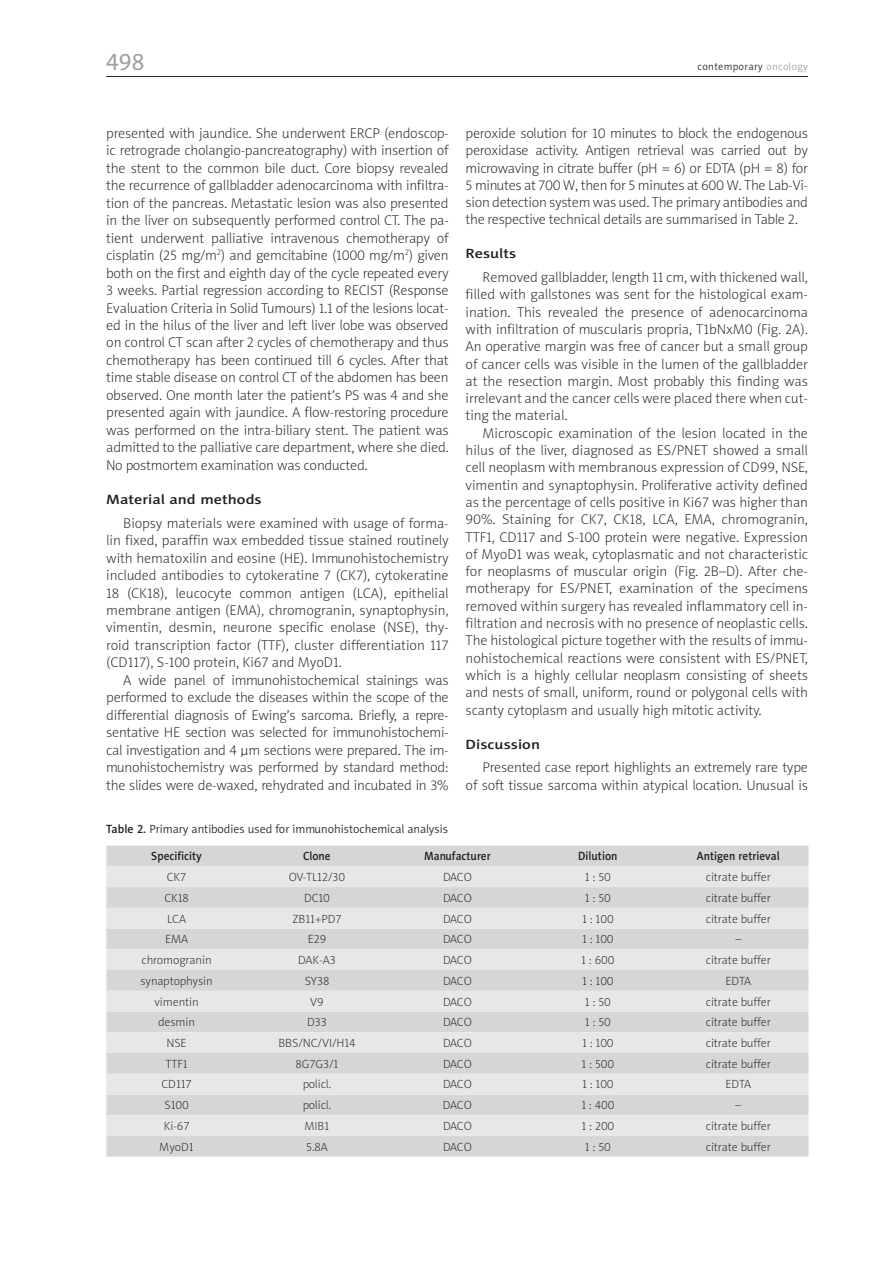
<style>
.page{position:relative;width:893px;height:1263px;background:#fff}
.page>*{position:absolute;margin:0;border:0;box-sizing:border-box;transform-origin:0 0}
.t1{font:24px "Naomi Sans EFN";color:#9d9fa2}
.t2{font:14.25px/17.4px "Naomi Sans EFN Thin";letter-spacing:-.01em;color:#231f20;text-align:justify}
.t3{font:13.5px "Naomi Sans EFN Medium";color:#231f20;scale:1.2 1}
.t4{font:12px "Naomi Sans EFN Thin";color:#231f20}
.t5{font:12px "Naomi Sans EFN Light";color:#231f20}
.t6{font:12px "Naomi Sans EFN Medium";color:#231f20;scale:.95 1}
.t7{font:10.5px "Naomi Sans EFN Light";letter-spacing:.03em;color:#231f20}
.s1{color:#9d9fa2}
.s2{font-family:"Naomi Sans EFN Medium"}
</style>
<div class="page">
<hr style="left:106px;top:76px;width:702px;height:1px;background:#231f20">
<div style="left:106px;top:845px;width:702px;height:312px;background:#d5d6d8"></div>
<svg style="left:106px;top:866px;width:702px;height:270px;background:#dedfe1"></svg>
<h1 class="t1" style="left:106px;top:48px;width:40px">498</h1>
<p class="t7" style="left:697px;top:61px;width:112px">contemporary <span class="s1">oncology</span></p>
<p class="t2" style="left:106px;top:125px;width:344px">presented with jaundice. She underwent ERCP (endoscop&shy;ic retrograde cholangio-pancreatography) with insertion of the stent to the common bile duct. Core biopsy revealed the recurrence of gallbladder adenocarcinoma with infiltra&shy;tion of the pancreas. Metastatic lesion was also presented in the liver on subsequently performed control CT. The pa&shy;tient underwent palliative intravenous chemotherapy of cisplatin (25 mg/m<sup>2</sup>) and gemcitabine (1000 mg/m<sup>2</sup>) given both on the first and eighth day of the cycle repeated every 3 weeks. Partial regression according to RECIST (Response Evaluation Criteria in Solid Tumours) 1.1 of the lesions locat&shy;ed in the hilus of the liver and left liver lobe was observed on control CT scan after 2 cycles of chemotherapy and thus chemotherapy has been continued till 6 cycles. After that time stable disease on control CT of the abdomen has been observed. One month later the patient’s PS was 4 and she presented again with jaundice. A flow-restoring procedure was performed on the intra-biliary stent. The patient was admitted to the palliative care department, where she died.<br>No postmortem examination was conducted.</p>
<p class="t3" style="left:106px;top:491px;width:131px">Material and methods</p>
<p class="t2" style="left:106px;top:514px;width:344px;text-indent:17px">Biopsy materials were examined with usage of forma&shy;lin fixed, paraffin wax embedded tissue stained routinely with hematoxilin and eosine (HE). Immunohistochemistry included antibodies to cytokeratine 7 (CK7), cytokeratine 18 (CK18), leucocyte common antigen (LCA), epithelial membrane antigen (EMA), chromogranin, synaptophysin, vimentin, desmin, neurone specific enolase (NSE), thy&shy;roid transcription factor (TTF), cluster differentiation 117 (CD117), S-100 protein, Ki67 and MyoD1.</p>
<p class="t2" style="left:106px;top:671px;width:344px;text-indent:17px">A wide panel of immunohistochemical stainings was performed to exclude the diseases within the scope of the differential diagnosis of Ewing’s sarcoma. Briefly, a repre&shy;sentative HE section was selected for immunohistochemi&shy;cal investigation and 4 µm sections were prepared. The im&shy;munohistochemistry was performed by standard method: the slides were de-waxed, rehydrated and incubated in 3%</p>
<p class="t2" style="left:466px;top:125px;width:344px">peroxide solution for 10 minutes to block the endogenous peroxidase activity. Antigen retrieval was carried out by microwaving in citrate buffer (pH = 6) or EDTA (pH = 8) for 5 minutes at 700 W, then for 5 minutes at 600 W. The Lab-Vi&shy;sion detection system was used. The primary antibodies and the respective technical details are summarised in Table 2.</p>
<p class="t3" style="left:466px;top:246px;width:44px">Results</p>
<p class="t2" style="left:466px;top:269px;width:344px;text-indent:17px">Removed gallbladder, length 11 cm, with thickened wall, filled with gallstones was sent for the histological exam&shy;ination. This revealed the presence of adenocarcinoma with infiltration of muscularis propria, T1bNxM0 (Fig. 2A).<br>An operative margin was free of cancer but a small group of cancer cells was visible in the lumen of the gallbladder at the resection margin. Most probably this finding was irrelevant and the cancer cells were placed there when cut&shy;ting the material.</p>
<p class="t2" style="left:466px;top:424px;width:344px;text-indent:17px">Microscopic examination of the lesion located in the hilus of the liver, diagnosed as ES/PNET showed a small cell neoplasm with membranous expression of CD99, NSE, vimentin and synaptophysin. Proliferative activity defined as the percentage of cells positive in Ki67 was higher than 90%. Staining for CK7, CK18, LCA, EMA, chromogranin, TTF1, CD117 and S-100 protein were negative. Expression of MyoD1 was weak, cytoplasmatic and not characteristic for neoplasms of muscular origin (Fig. 2B–D). After che&shy;motherapy for ES/PNET, examination of the specimens removed within surgery has revealed inflammatory cell in&shy;filtration and necrosis with no presence of neoplastic cells.<br>The histological picture together with the results of immu&shy;nohistochemical reactions were consistent with ES/PNET, which is a highly cellular neoplasm consisting of sheets and nests of small, uniform, round or polygonal cells with scanty cytoplasm and usually high mitotic activity.</p>
<p class="t3" style="left:466px;top:736px;width:64px">Discussion</p>
<p class="t2" style="left:466px;top:759px;width:344px;text-align:right">Presented case report highlights an extremely rare type<br>of soft tissue sarcoma within atypical location. Unusual is</p>
<p class="t5" style="left:106px;top:822px;width:343px"><span class="s2">Table 2.</span> Primary antibodies used for immunohistochemical analysis</p>
<p class="t6" style="left:151px;top:849px;width:55px">Specificity</p>
<p class="t6" style="left:303px;top:849px;width:31px">Clone</p>
<p class="t6" style="left:424px;top:849px;width:72px">Manufacturer</p>
<p class="t6" style="left:578px;top:849px;width:43px">Dilution</p>
<p class="t6" style="left:697px;top:849px;width:88px">Antigen retrieval</p>
<p class="t4" style="left:167px;top:870px;width:21px">CK7</p>
<p class="t4" style="left:289px;top:870px;width:58px">OV-TL12/30</p>
<p class="t4" style="left:443px;top:870px;width:30px">DACO</p>
<p class="t4" style="left:585px;top:870px;width:28px">1 : 50</p>
<p class="t4" style="left:706px;top:870px;width:66px">citrate buffer</p>
<p class="t4" style="left:164px;top:891px;width:26px">CK18</p>
<p class="t4" style="left:304px;top:891px;width:27px">DC10</p>
<p class="t4" style="left:443px;top:891px;width:30px">DACO</p>
<p class="t4" style="left:585px;top:891px;width:28px">1 : 50</p>
<p class="t4" style="left:706px;top:891px;width:66px">citrate buffer</p>
<p class="t4" style="left:167px;top:912px;width:20px">LCA</p>
<p class="t4" style="left:293px;top:912px;width:50px">ZB11+PD7</p>
<p class="t4" style="left:443px;top:912px;width:30px">DACO</p>
<p class="t4" style="left:582px;top:912px;width:33px">1 : 100</p>
<p class="t4" style="left:706px;top:912px;width:66px">citrate buffer</p>
<p class="t4" style="left:165px;top:933px;width:24px">EMA</p>
<p class="t4" style="left:308px;top:933px;width:20px">E29</p>
<p class="t4" style="left:443px;top:933px;width:30px">DACO</p>
<p class="t4" style="left:582px;top:933px;width:33px">1 : 100</p>
<p class="t4" style="left:735px;top:933px;width:7px">–</p>
<p class="t4" style="left:142px;top:953px;width:72px">chromogranin</p>
<p class="t4" style="left:298px;top:953px;width:39px">DAK-A3</p>
<p class="t4" style="left:443px;top:953px;width:30px">DACO</p>
<p class="t4" style="left:581px;top:953px;width:35px">1 : 600</p>
<p class="t4" style="left:706px;top:953px;width:66px">citrate buffer</p>
<p class="t4" style="left:140px;top:974px;width:74px">synaptophysin</p>
<p class="t4" style="left:305px;top:974px;width:26px">SY38</p>
<p class="t4" style="left:443px;top:974px;width:30px">DACO</p>
<p class="t4" style="left:582px;top:974px;width:33px">1 : 100</p>
<p class="t4" style="left:725px;top:974px;width:27px">EDTA</p>
<p class="t4" style="left:154px;top:995px;width:46px">vimentin</p>
<p class="t4" style="left:310px;top:995px;width:15px">V9</p>
<p class="t4" style="left:443px;top:995px;width:30px">DACO</p>
<p class="t4" style="left:585px;top:995px;width:28px">1 : 50</p>
<p class="t4" style="left:706px;top:995px;width:66px">citrate buffer</p>
<p class="t4" style="left:158px;top:1016px;width:38px">desmin</p>
<p class="t4" style="left:307px;top:1016px;width:21px">D33</p>
<p class="t4" style="left:443px;top:1016px;width:30px">DACO</p>
<p class="t4" style="left:585px;top:1016px;width:28px">1 : 50</p>
<p class="t4" style="left:706px;top:1016px;width:66px">citrate buffer</p>
<p class="t4" style="left:166px;top:1036px;width:22px">NSE</p>
<p class="t4" style="left:278px;top:1036px;width:79px">BBS/NC/VI/H14</p>
<p class="t4" style="left:443px;top:1036px;width:30px">DACO</p>
<p class="t4" style="left:582px;top:1036px;width:33px">1 : 100</p>
<p class="t4" style="left:706px;top:1036px;width:66px">citrate buffer</p>
<p class="t4" style="left:165px;top:1057px;width:24px">TTF1</p>
<p class="t4" style="left:296px;top:1057px;width:44px">8G7G3/1</p>
<p class="t4" style="left:443px;top:1057px;width:30px">DACO</p>
<p class="t4" style="left:581px;top:1057px;width:34px">1 : 500</p>
<p class="t4" style="left:706px;top:1057px;width:66px">citrate buffer</p>
<p class="t4" style="left:162px;top:1078px;width:31px">CD117</p>
<p class="t4" style="left:303px;top:1078px;width:30px">policl.</p>
<p class="t4" style="left:443px;top:1078px;width:30px">DACO</p>
<p class="t4" style="left:582px;top:1078px;width:33px">1 : 100</p>
<p class="t4" style="left:725px;top:1078px;width:27px">EDTA</p>
<p class="t4" style="left:164px;top:1098px;width:26px">S100</p>
<p class="t4" style="left:303px;top:1098px;width:30px">policl.</p>
<p class="t4" style="left:443px;top:1098px;width:30px">DACO</p>
<p class="t4" style="left:581px;top:1098px;width:34px">1 : 400</p>
<p class="t4" style="left:735px;top:1098px;width:7px">–</p>
<p class="t4" style="left:164px;top:1119px;width:27px">Ki-67</p>
<p class="t4" style="left:305px;top:1119px;width:26px">MIB1</p>
<p class="t4" style="left:443px;top:1119px;width:30px">DACO</p>
<p class="t4" style="left:581px;top:1119px;width:34px">1 : 200</p>
<p class="t4" style="left:706px;top:1119px;width:66px">citrate buffer</p>
<p class="t4" style="left:159px;top:1140px;width:36px">MyoD1</p>
<p class="t4" style="left:306px;top:1140px;width:23px">5.8A</p>
<p class="t4" style="left:443px;top:1140px;width:30px">DACO</p>
<p class="t4" style="left:585px;top:1140px;width:28px">1 : 50</p>
<p class="t4" style="left:706px;top:1140px;width:66px">citrate buffer</p>
</div>
